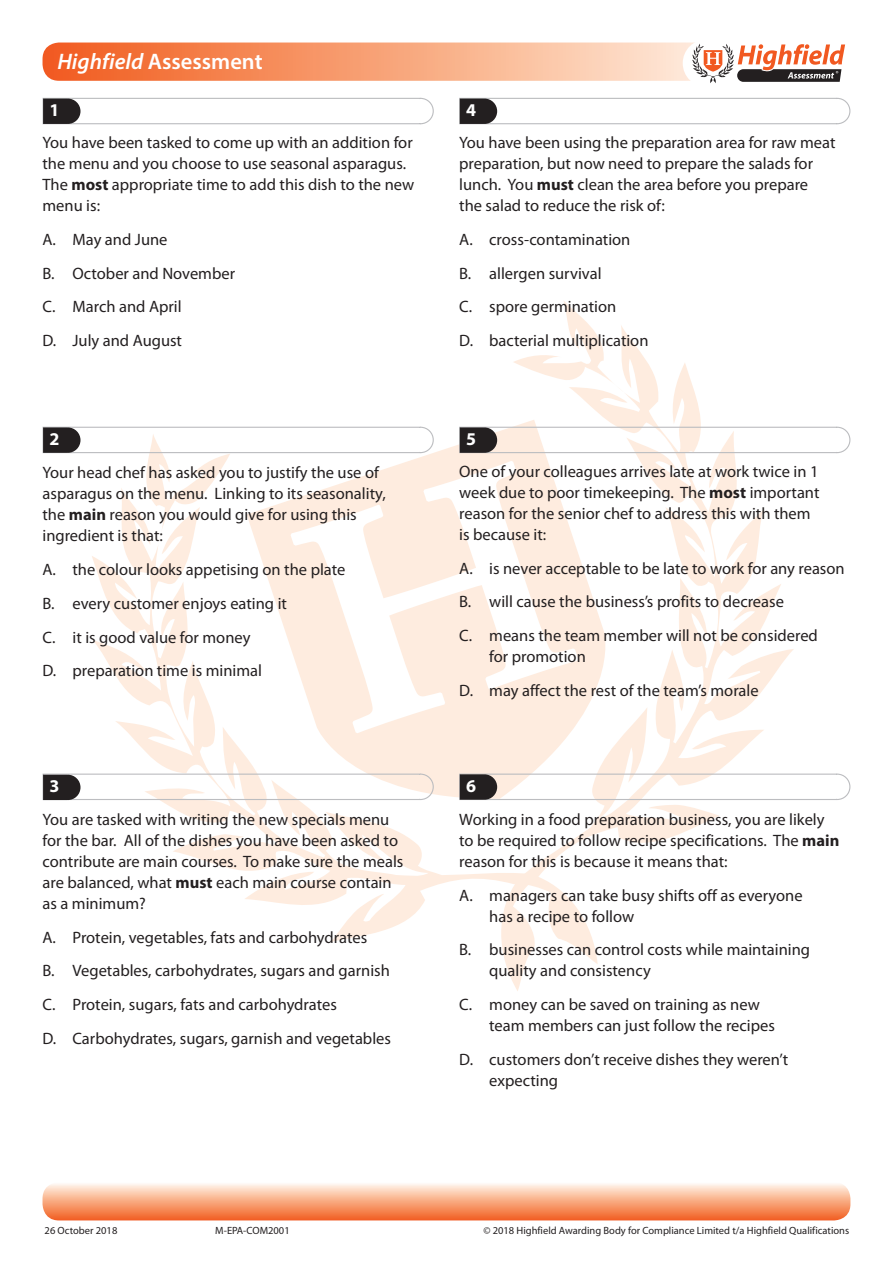
<style>
.page{position:relative;width:893px;height:1263px;background:#fff}
.page>*{position:absolute;margin:0;border:0;box-sizing:border-box;transform-origin:0 0}
.t1{font:600 22.5px "Myriad Pro";color:#fff}
.t2{font:700 18px "Myriad Pro";color:#fff}
.t3{font:16.5px/21px "Myriad Pro";color:#231f20}
.t4{font:10.5px "Myriad Pro";color:#231f20}
.s1{font-style:italic}
.s2{font-weight:700}
</style>
<div class="page">
<svg style="left:92px;top:454px;width:403px;height:488px"></svg>
<svg style="left:495px;top:301px;width:299px;height:690px"></svg>
<svg style="left:247px;top:420px;width:377px;height:381px;fill:#feecdf"></svg>
<div style="left:43px;top:1182px;width:807px;height:38px;background:linear-gradient(to bottom,#fffaf0,#f26424);border-radius:16px"></div>
<svg style="left:43px;top:43px;width:724px;height:38px;background:#f7a076"></svg>
<svg style="left:683px;top:42px;width:163px;height:41px"></svg>
<svg style="left:459px;top:97px;width:392px;height:28px"></svg>
<svg style="left:42px;top:97px;width:392px;height:28px"></svg>
<svg style="left:459px;top:426px;width:392px;height:28px"></svg>
<svg style="left:42px;top:426px;width:392px;height:28px"></svg>
<svg style="left:459px;top:773px;width:392px;height:28px"></svg>
<svg style="left:42px;top:773px;width:392px;height:28px"></svg>
<h1 class="t1" style="left:57px;top:47px;width:207px"><span class="s1">Highfield</span> Assessment</h1>
<p class="t2" style="left:49px;top:98px;width:11px">1</p>
<p class="t2" style="left:466px;top:98px;width:11px">4</p>
<p class="t3" style="left:43px;top:132px;width:373px">You have been tasked to come up with an addition for the menu and you choose to use seasonal asparagus.<br>The <span class="s2">most</span> appropriate time to add this dish to the new menu is:</p>
<p class="t3" style="left:43px;top:222px;width:194px;line-height:33.8px">A. May and June<br>B. October and November<br>C. March and April<br>D. July and August</p>
<p class="t3" style="left:459px;top:132px;width:378px">You have been using the preparation area for raw meat preparation, but now need to prepare the salads for lunch. You <span class="s2">must</span> clean the area before you prepare<br>the salad to reduce the risk of:</p>
<p class="t3" style="left:459px;top:222px;width:191px;line-height:33.8px">A. cross-contamination<br>B. allergen survival<br>C. spore germination<br>D. bacterial multiplication</p>
<p class="t2" style="left:49px;top:427px;width:11px">2</p>
<p class="t2" style="left:466px;top:427px;width:11px">5</p>
<p class="t3" style="left:43px;top:462px;width:345px">Your head chef has asked you to justify the use of asparagus on the menu. Linking to its seasonality, the <span class="s2">main</span> reason you would give for using this ingredient is that:</p>
<p class="t3" style="left:43px;top:552px;width:304px;line-height:33.8px">A. the colour looks appetising on the plate B. every customer enjoys eating it<br>C. it is good value for money<br>D. preparation time is minimal</p>
<p class="t3" style="left:459px;top:461px;width:362px">One of your colleagues arrives late at work twice in 1 week due to poor timekeeping. The <span class="s2">most</span> important reason for the senior chef to address this with them is because it:</p>
<p class="t3" style="left:459px;top:551px;width:387px;line-height:33.8px">A. is never acceptable to be late to work for any reason<br>B. will cause the business’s profits to decrease<br>C. means the team member will not be considered</p>
<p class="t3" style="left:459px;top:639px;width:301px;line-height:33.8px;text-indent:30px">for promotion<br>D. may affect the rest of the team’s morale</p>
<p class="t2" style="left:49px;top:774px;width:11px">3</p>
<p class="t2" style="left:466px;top:774px;width:11px">6</p>
<p class="t3" style="left:43px;top:808px;width:362px">You are tasked with writing the new specials menu for the bar. All of the dishes you have been asked to contribute are main courses. To make sure the meals are balanced, what <span class="s2">must</span> each main course contain as a minimum?</p>
<p class="t3" style="left:43px;top:920px;width:350px;line-height:33.8px">A. Protein, vegetables, fats and carbohydrates<br>B. Vegetables, carbohydrates, sugars and garnish C. Protein, sugars, fats and carbohydrates<br>D. Carbohydrates, sugars, garnish and vegetables</p>
<p class="t3" style="left:459px;top:809px;width:382px">Working in a food preparation business, you are likely to be required to follow recipe specifications. The <span class="s2">main </span>reason for this is because it means that:</p>
<p class="t3" style="left:489px;top:884px;width:315px;text-indent:-30px">A. managers can take busy shifts off as everyone has a recipe to follow</p>
<p class="t3" style="left:489px;top:939px;width:322px;text-indent:-30px">B. businesses can control costs while maintaining quality and consistency</p>
<p class="t3" style="left:489px;top:994px;width:287px;text-indent:-30px">C. money can be saved on training as new team members can just follow the recipes</p>
<p class="t3" style="left:489px;top:1049px;width:300px;text-indent:-30px">D. customers don’t receive dishes they weren’t expecting</p>
<p class="t4" style="left:45px;top:1224px;width:74px">26 October 2018</p>
<p class="t4" style="left:215px;top:1224px;width:76px">M-EPA-COM2001</p>
<p class="t4" style="left:483px;top:1224px;width:367px">© 2018 Highfield Awarding Body for Compliance Limited t/a Highfield Qualifications</p>
</div>
